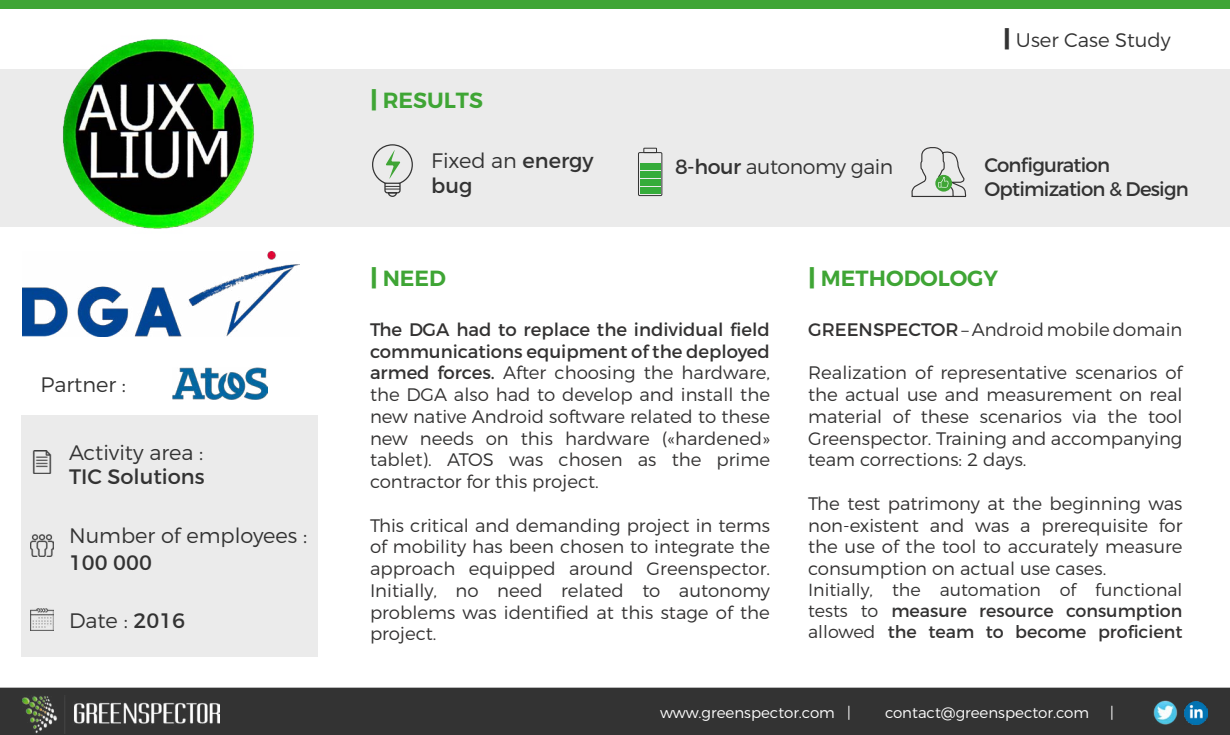
<style>
.page{position:relative;width:1230px;height:735px;background:#fff}
.page>*{position:absolute;margin:0;border:0;box-sizing:border-box;transform-origin:0 0}
.t1{font:300 45px "Montserrat";color:#fff}
.t2{font:600 21.88px "Montserrat";color:#3fa535}
.t3{font:300 20.88px "Montserrat";color:#333}
.t4{font:20.88px/25.1px "Montserrat";color:#333}
.t5{font:300 20.5px "Montserrat";letter-spacing:-.02em;color:#333}
.t6{font:19.62px/23.6px "Montserrat";letter-spacing:-.04em;color:#333}
.t7{font:300 19.62px "Montserrat";color:#333}
.t8{font:19.5px "Montserrat";color:#fff}
.t9{font:300 18.12px/21.8px "Montserrat";color:#333232;text-align:justify}
.t10{font:17.5px/21px "Montserrat";color:#333232;text-align:justify}
.t11{font:300 15px "Montserrat";color:#fff}
.s1{font-weight:900;font-size:23.75px}
.s2{font-weight:300}
.s3{font-weight:400}
</style>
<div class="page">
<div style="left:0;top:69px;width:1230px;height:157px;background:#ebebeb"></div>
<div style="left:21px;top:415px;width:297px;height:241px;background:#ebebeb"></div>
<div style="left:0;top:688px;width:1230px;height:47px;background:#333"></div>
<img style="left:22px;top:696px;width:198px;height:37px">
<img style="left:1185px;top:702px;width:23px;height:22px">
<img style="left:1152px;top:701px;width:27px;height:24px">
<div style="left:0;top:0;width:1230px;height:9px;background:#3fa535"></div>
<img style="left:32px;top:451px;width:20px;height:22px">
<img style="left:31px;top:534px;width:22px;height:23px">
<img style="left:31px;top:608px;width:22px;height:23px">
<img style="left:62px;top:39px;width:195px;height:190px">
<svg style="left:372px;top:144px;width:41px;height:53px"></svg>
<svg style="left:911px;top:147px;width:57px;height:80px"></svg>
<div style="left:638px;top:152px;width:24px;height:44px;border:1px solid #333"></div>
<div style="left:643px;top:148px;width:14px;height:5px;border:1px solid #333"></div>
<div style="left:640px;top:188px;width:21px;height:6px;background:#35ac3a"></div>
<div style="left:640px;top:179px;width:21px;height:7px;background:#35ac3a"></div>
<div style="left:640px;top:171px;width:21px;height:7px;background:#35ac3a"></div>
<div style="left:640px;top:163px;width:21px;height:7px;background:#35ac3a"></div>
<img style="left:172px;top:368px;width:96px;height:32px">
<img style="left:22px;top:252px;width:277px;height:84px">
<p class="t2" style="left:370px;top:87px;width:115px"><span class="s1">|</span> RESULTS</p>
<h1 class="t1" style="left:321px;top:82px;width:82px">? !</h1>
<p class="t7" style="left:1003px;top:28px;width:169px"><span class="s1">|</span> User Case Study</p>
<p class="t4" style="left:431px;top:148px;width:164px"><span class="s2">Fixed an</span> energy bug</p>
<p class="t5" style="left:675px;top:154px;width:220px"><span class="s3">8-hour</span> autonomy gain</p>
<p class="t6" style="left:984px;top:153px;width:206px">Configuration<br>Optimization &amp; Design</p>
<p class="t3" style="left:40px;top:372px;width:87px">Partner :</p>
<p class="t3" style="left:69px;top:439px;width:136px">Activity area :</p>
<p class="t4" style="left:69px;top:464px;width:137px">TIC Solutions</p>
<p class="t3" style="left:69px;top:523px;width:240px">Number of employees :</p>
<p class="t4" style="left:69px;top:550px;width:84px">100 000</p>
<p class="t3" style="left:69px;top:608px;width:118px">Date : <span class="s3">2016</span></p>
<p class="t2" style="left:370px;top:265px;width:78px"><span class="s1">|</span> NEED</p>
<p class="t2" style="left:808px;top:265px;width:191px"><span class="s1">|</span> METHODOLOGY</p>
<p class="t9" style="left:370px;top:318px;width:402px"><span class="s3">The DGA had to replace the individual field communications equipment of the deployed armed forces.</span> After choosing the hardware, the DGA also had to develop and install the new native Android software related to these new needs on this hardware («hardened» tablet). ATOS was chosen as the prime contractor for this project.</p>
<p class="t9" style="left:370px;top:514px;width:402px">This critical and demanding project in terms of mobility has been chosen to integrate the approach equipped around Greenspector.<br>Initially, no need related to autonomy problems was identified at this stage of the project.</p>
<p class="t9" style="left:808px;top:318px;width:376px"><span class="s3">GREENSPECTOR</span> – Android mobile domain</p>
<p class="t9" style="left:808px;top:362px;width:376px">Realization of representative scenarios of the actual use and measurement on real material of these scenarios via the tool Greenspector. Training and accompanying team corrections: 2 days.</p>
<p class="t9" style="left:808px;top:492px;width:376px">The test patrimony at the beginning was non-existent and was a prerequisite for the use of the tool to accurately measure consumption on actual use cases.</p>
<p class="t10" style="left:808px;top:579px;width:376px"><span class="s2">Initially, the automation of functional tests to</span> measure resource consumption <span class="s2">allowed</span> the team to become proficient</p>
<p class="t8" style="left:560px;top:376px;width:11px">+</p>
<p class="t11" style="left:660px;top:704px;width:193px">www.greenspector.com |</p>
<p class="t11" style="left:885px;top:704px;width:206px">contact@greenspector.com</p>
<p class="t11" style="left:1110px;top:704px;width:5px">|</p>
</div>
